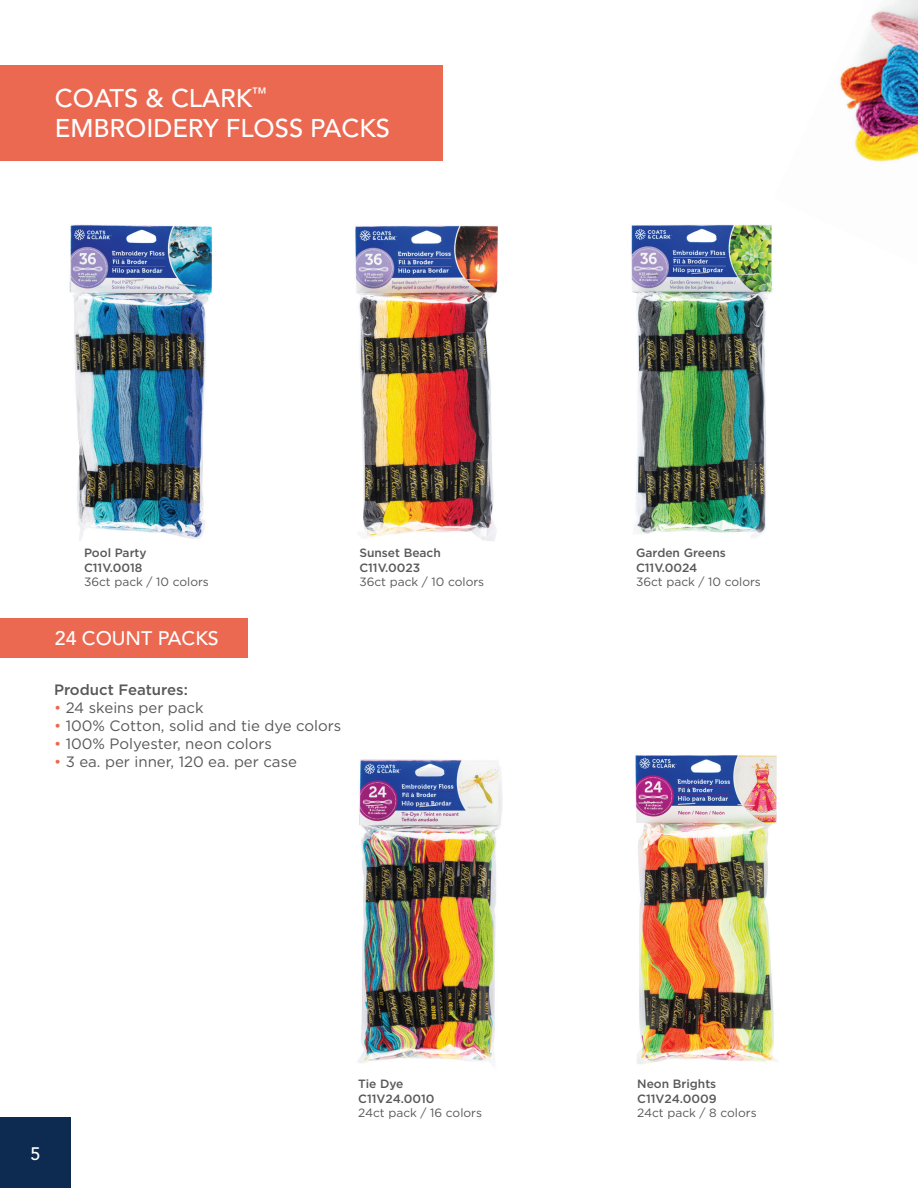
<style>
.page{position:relative;width:918px;height:1188px;background:#fff}
.page>*{position:absolute;margin:0;border:0;box-sizing:border-box;transform-origin:0 0}
.t1{font:500 25.5px/30.6px "Avenir LT Std";color:#fff}
.t2{font:500 19.5px "Avenir LT Std";color:#fff}
.t3{font:500 18px "Avenir LT Std";color:#fff}
.t4{font:15px "Gotham";color:#57585a}
.t5{font:500 15px "Gotham";color:#57585a}
.t6{font:500 12px/14.4px "Gotham";color:#57585a}
.t7{font:12px "Gotham";color:#57585a}
.s1{color:#eb6851}
</style>
<div class="page">
<div style="left:0;top:1117px;width:71px;height:71px;background:#0d2b51"></div>
<img style="left:69px;top:224px;width:143px;height:317px">
<img style="left:355px;top:225px;width:143px;height:316px">
<img style="left:631px;top:224px;width:142px;height:314px">
<img style="left:840px;top:0;width:78px;height:162px">
<div style="left:0;top:65px;width:443px;height:96px;background:#eb6851"></div>
<div style="left:0;top:619px;width:248px;height:39px;background:#eb6851"></div>
<img style="left:635px;top:755px;width:142px;height:310px">
<img style="left:358px;top:759px;width:144px;height:307px">
<h1 class="t1" style="left:55px;top:83px;width:337px">COATS &amp; CLARK<sup>™<br></sup>EMBROIDERY FLOSS PACKS</h1>
<p class="t6" style="left:84px;top:546px;width:64px">Pool Party<br>C11V.0018</p>
<p class="t7" style="left:84px;top:574px;width:126px">36ct pack / 10 colors</p>
<h2 class="t2" style="left:55px;top:627px;width:165px">24 COUNT PACKS</h2>
<p class="t5" style="left:54px;top:680px;width:135px">Product Features:</p>
<p class="t4" style="left:54px;top:698px;width:151px"><span class="s1">•</span> 24 skeins per pack</p>
<p class="t4" style="left:54px;top:716px;width:289px"><span class="s1">•</span> 100% Cotton, solid and tie dye colors</p>
<p class="t4" style="left:54px;top:734px;width:220px"><span class="s1">•</span> 100% Polyester, neon colors</p>
<p class="t4" style="left:54px;top:752px;width:245px"><span class="s1">•</span> 3 ea. per inner, 120 ea. per case</p>
<p class="t6" style="left:359px;top:546px;width:83px">Sunset Beach<br>C11V.0023</p>
<p class="t7" style="left:359px;top:574px;width:126px">36ct pack / 10 colors</p>
<p class="t3" style="left:31px;top:1143px;width:12px">5</p>
<p class="t6" style="left:358px;top:1077px;width:78px">Tie Dye<br>C11V24.0010</p>
<p class="t7" style="left:358px;top:1105px;width:125px">24ct pack / 16 colors</p>
<p class="t6" style="left:636px;top:546px;width:91px">Garden Greens<br>C11V.0024</p>
<p class="t7" style="left:636px;top:574px;width:126px">36ct pack / 10 colors</p>
<p class="t6" style="left:637px;top:1077px;width:81px">Neon Brights<br>C11V24.0009</p>
<p class="t7" style="left:637px;top:1105px;width:121px">24ct pack / 8 colors</p>
</div>
